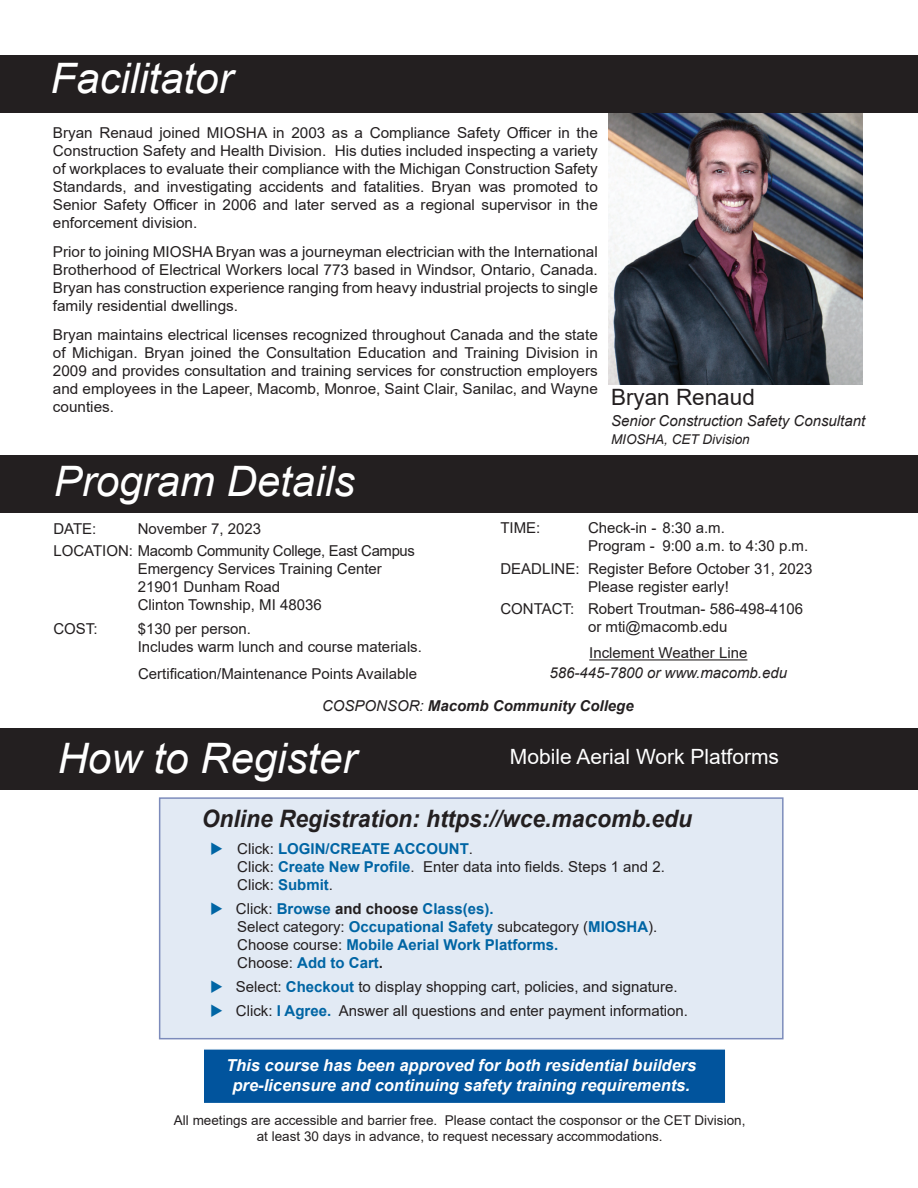
<style>
.page{position:relative;width:918px;height:1188px;background:#fff}
.page>*{position:absolute;margin:0;border:0;box-sizing:border-box;transform-origin:0 0}
.t1{font:italic 42px "Arial";color:#fff}
.t2{font:italic 700 24px "Arial";color:#231f20;scale:.95 1}
.t3{font:22.5px "Arial";color:#231f20}
.t4{font:21px "Arial";color:#fff}
.t5{font:italic 700 16.5px/19.5px "Arial";color:#fff;text-align:center}
.t6{font:15px/18px "Arial";color:#231f20}
.t7{font:700 15px/18px "Arial";color:#0065a4}
.t8{font:italic 15px "Arial";color:#231f20}
.t9{font:15px/22.5px "Arial";letter-spacing:-.02em;color:#231f20}
.t10{font:italic 700 15px "Arial";color:#231f20}
.t11{font:13.5px/15.8px "Arial";color:#231f20;text-align:center}
.t12{font:italic 13.5px "Arial";color:#231f20}
.s1{font-weight:400}
.s2{color:#0065a4}
.s3{font-weight:700;color:#0065a4}
.s4{font-weight:400;color:#231f20}
.s5{color:#231f20}
</style>
<div class="page">
<img style="left:609px;top:112px;width:253px;height:273px">
<div style="left:0;top:456px;width:918px;height:57px;background:#231f20"></div>
<div style="left:0;top:729px;width:918px;height:61px;background:#231f20"></div>
<div style="left:0;top:55px;width:918px;height:57px;background:#231f20"></div>
<div style="left:202px;top:1048px;width:525px;height:56px;background:#01549d;border:2px solid #fff"></div>
<div style="left:159px;top:797px;width:625px;height:242px;background:#e2eaf4"></div>
<hr style="left:589px;top:659px;width:158px;height:1px;background:#231f20">
<h1 class="t1" style="left:51px;top:51px;width:184px">Facilitator</h1>
<p class="t6" style="left:53px;top:124px;width:547px;text-align:justify">Bryan Renaud joined MIOSHA in 2003 as a Compliance Safety Officer in the Construction Safety and Health Division. His duties included inspecting a variety of workplaces to evaluate their compliance with the Michigan Construction Safety Standards, and investigating accidents and fatalities. Bryan was promoted to Senior Safety Officer in 2006 and later served as a regional supervisor in the enforcement division.</p>
<p class="t6" style="left:53px;top:243px;width:547px;text-align:justify">Prior to joining MIOSHA Bryan was a journeyman electrician with the International Brotherhood of Electrical Workers local 773 based in Windsor, Ontario, Canada.<br>Bryan has construction experience ranging from heavy industrial projects to single family residential dwellings.</p>
<p class="t6" style="left:53px;top:326px;width:547px;text-align:justify">Bryan maintains electrical licenses recognized throughout Canada and the state of Michigan. Bryan joined the Consultation Education and Training Division in 2009 and provides consultation and training services for construction employers and employees in the Lapeer, Macomb, Monroe, Saint Clair, Sanilac, and Wayne counties.</p>
<h1 class="t1" style="left:54px;top:454px;width:303px">Program Details</h1>
<h3 class="t3" style="left:611px;top:382px;width:145px">Bryan Renaud</h3>
<p class="t8" style="left:611px;top:411px;width:256px">Senior Construction Safety Consultant</p>
<p class="t12" style="left:611px;top:431px;width:140px">MIOSHA, CET Division</p>
<p class="t9" style="left:53px;top:517px;width:363px;text-indent:84px">November 7, 2023<br>LOCATION: Macomb Community College, East Campus</p>
<p class="t6" style="left:138px;top:560px;width:246px">Emergency Services Training Center<br>21901 Dunham Road<br>Clinton Township, MI 48036</p>
<p class="t6" style="left:53px;top:620px;width:46px">COST:</p>
<p class="t6" style="left:138px;top:620px;width:286px">$130 per person.<br>Includes warm lunch and course materials.</p>
<p class="t6" style="left:53px;top:519px;width:45px">DATE:</p>
<p class="t6" style="left:500px;top:519px;width:42px">TIME:</p>
<p class="t6" style="left:588px;top:519px;width:222px">Check-in - 8:30 a.m.<br>Program - 9:00 a.m. to 4:30 p.m.</p>
<p class="t6" style="left:500px;top:559px;width:314px;text-align:center">DEADLINE: Register Before October 31, 2023<br>Please register early!</p>
<p class="t6" style="left:588px;top:600px;width:217px;text-indent:-88px">CONTACT: Robert Troutman- 586-498-4106 or mti@macomb.edu</p>
<p class="t6" style="left:589px;top:644px;width:160px">Inclement Weather Line</p>
<p class="t6" style="left:138px;top:665px;width:281px">Certification/Maintenance Points Available</p>
<p class="t8" style="left:550px;top:663px;width:239px">586-445-7800 or www.macomb.edu</p>
<p class="t10" style="left:322px;top:696px;width:313px"><span class="s1">COSPONSOR:</span> Macomb Community College</p>
<h1 class="t1" style="left:58px;top:731px;width:300px">How to Register</h1>
<h3 class="t4" style="left:510px;top:742px;width:271px">Mobile Aerial Work Platforms</h3>
<h2 class="t2" style="left:202px;top:802px;width:518px">Online Registration: https://wce.macomb.edu</h2>
<p class="t6" style="left:237px;top:840px;width:429px;text-indent:-27px"><span class="s2">◆</span> Click: <span class="s3">LOGIN/CREATE ACCOUNT</span>.<br>Click: <span class="s3">Create New Profile</span>. Enter data into fields. Steps 1 and 2.<br>Click: <span class="s3">Submit</span>.</p>
<p class="t7" style="left:237px;top:900px;width:422px;text-indent:-27px">◆ <span class="s4">Click:</span> Browse <span class="s5">and choose</span> Class(es).<br><span class="s4">Select category:</span> Occupational Safety <span class="s4">subcategory (</span>MIOSHA<span class="s4">).<br>Choose course:</span> Mobile Aerial Work Platforms.<br><span class="s4">Choose:</span> Add to Cart<span class="s5">.</span></p>
<p class="t6" style="left:210px;top:978px;width:469px"><span class="s2">◆</span> Select: <span class="s3">Checkout</span> to display shopping cart, policies, and signature.</p>
<p class="t6" style="left:210px;top:1002px;width:479px"><span class="s2">◆</span> Click: <span class="s3">I Agree.</span> Answer all questions and enter payment information.</p>
<p class="t5" style="left:226px;top:1056px;width:472px">This course has been approved for both residential builders pre-licensure and continuing safety training requirements.</p>
<p class="t11" style="left:174px;top:1112px;width:573px">All meetings are accessible and barrier free. Please contact the cosponsor or the CET Division, at least 30 days in advance, to request necessary accommodations.</p>
</div>
